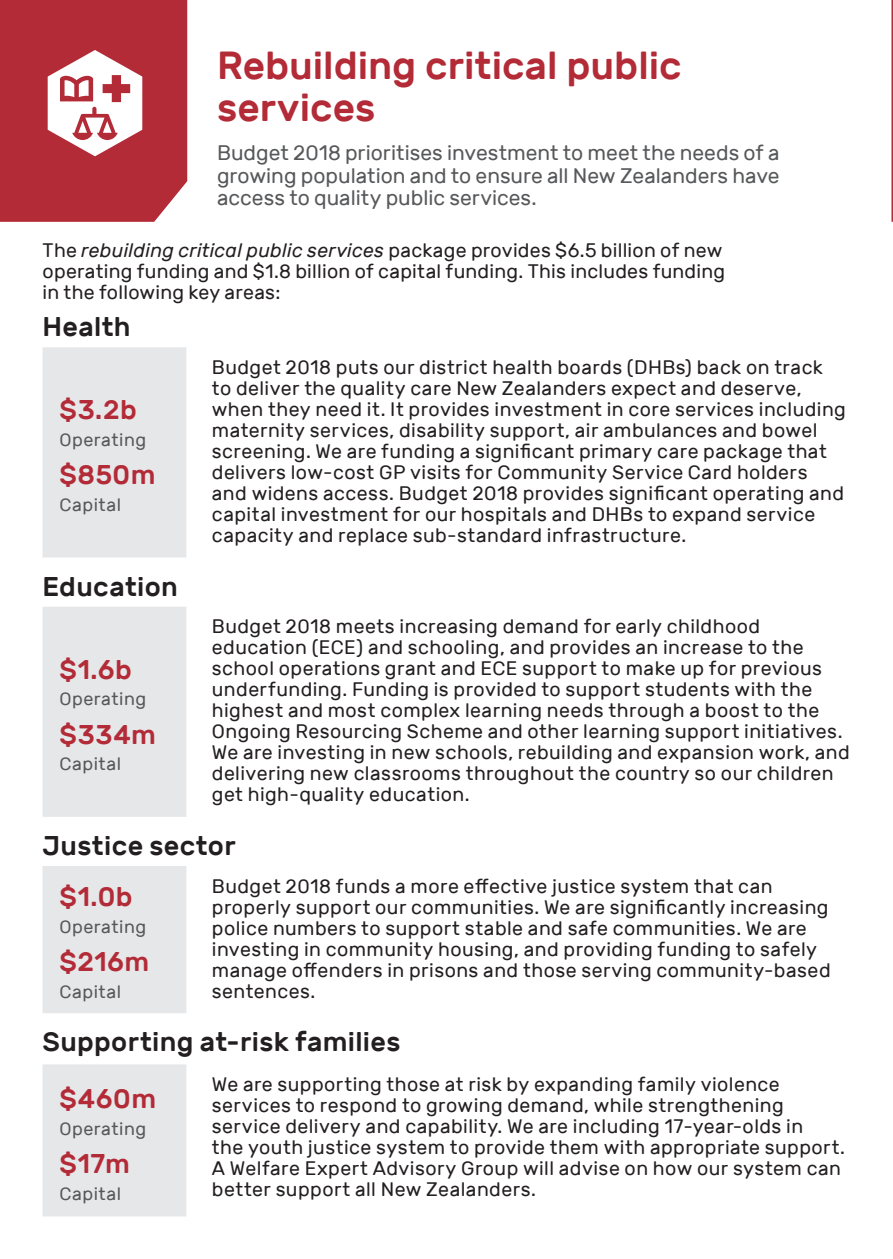
<style>
.page{position:relative;width:893px;height:1259px;background:#fff}
.page>*{position:absolute;margin:0;border:0;box-sizing:border-box;transform-origin:0 0}
.Heading_1{font:500 39px/42px "Rubik";color:#b22b37}
.Heading_2{font:500 27px "Rubik";letter-spacing:.01em;color:#231f20}
.Key_priorities_stats{font:500 27px "Rubik";letter-spacing:.015em;color:#b22b37}
.Intro_text{font:21px/22.5px "Rubik";color:#57585a;text-align:justify}
.Body{font:19.5px/21px "Rubik";letter-spacing:.025em;color:#231f20}
.Key_priorities_-_Ope{font:18px "Rubik";letter-spacing:.025em;color:#57585a}
.s1{font-style:italic}
</style>
<div class="page">
<svg style="left:891px;top:0;width:2px;height:222px"></svg>
<svg style="left:43px;top:347px;width:143px;height:869px;fill:#e6e7e9"></svg>
<svg style="left:0;top:0;width:187px;height:222px"></svg>
<p class="Heading_1" style="left:217px;top:45px;width:466px">Rebuilding critical public services</p>
<p class="Intro_text" style="left:217px;top:142px;width:564px">Budget 2018 prioritises investment to meet the needs of a growing population and to ensure all New Zealanders have access to quality public services.</p>
<p class="Body" style="left:43px;top:240px;width:684px">The <span class="s1">rebuilding critical public services</span> package provides $6.5 billion of new operating funding and $1.8 billion of capital funding. This includes funding in the following key areas:</p>
<p class="Heading_2" style="left:43px;top:311px;width:90px">Health</p>
<p class="Key_priorities_stats" style="left:60px;top:395px;width:79px">$3.2b</p>
<p class="Key_priorities_-_Ope" style="left:60px;top:429px;width:88px">Operating</p>
<p class="Key_priorities_stats" style="left:60px;top:460px;width:97px">$850m</p>
<p class="Key_priorities_-_Ope" style="left:60px;top:494px;width:63px">Capital</p>
<p class="Heading_2" style="left:43px;top:571px;width:137px">Education</p>
<p class="Body" style="left:212px;top:357px;width:635px">Budget 2018 puts our district health boards (DHBs) back on track to deliver the quality care New Zealanders expect and deserve, when they need it. It provides investment in core services including maternity services, disability support, air ambulances and bowel screening. We are funding a significant primary care package that delivers low-cost GP visits for Community Service Card holders and widens access. Budget 2018 provides significant operating and capital investment for our hospitals and DHBs to expand service capacity and replace sub-standard infrastructure.</p>
<p class="Body" style="left:212px;top:616px;width:639px">Budget 2018 meets increasing demand for early childhood education (ECE) and schooling, and provides an increase to the school operations grant and ECE support to make up for previous underfunding. Funding is provided to support students with the highest and most complex learning needs through a boost to the Ongoing Resourcing Scheme and other learning support initiatives.<br>We are investing in new schools, rebuilding and expansion work, and delivering new classrooms throughout the country so our children get high-quality education.</p>
<p class="Heading_2" style="left:43px;top:830px;width:195px">Justice sector</p>
<p class="Key_priorities_stats" style="left:60px;top:882px;width:75px">$1.0b</p>
<p class="Key_priorities_-_Ope" style="left:60px;top:916px;width:88px">Operating</p>
<p class="Key_priorities_stats" style="left:60px;top:947px;width:91px">$216m</p>
<p class="Key_priorities_-_Ope" style="left:60px;top:981px;width:63px">Capital</p>
<p class="Key_priorities_stats" style="left:60px;top:654px;width:74px">$1.6b</p>
<p class="Key_priorities_-_Ope" style="left:60px;top:689px;width:88px">Operating</p>
<p class="Key_priorities_stats" style="left:60px;top:719px;width:98px">$334m</p>
<p class="Key_priorities_-_Ope" style="left:60px;top:754px;width:63px">Capital</p>
<p class="Body" style="left:212px;top:876px;width:620px">Budget 2018 funds a more effective justice system that can properly support our communities. We are significantly increasing police numbers to support stable and safe communities. We are investing in community housing, and providing funding to safely manage offenders in prisons and those serving community-based sentences.</p>
<p class="Heading_2" style="left:43px;top:1026px;width:359px">Supporting at-risk families</p>
<p class="Key_priorities_stats" style="left:60px;top:1083px;width:98px">$460m</p>
<p class="Key_priorities_-_Ope" style="left:60px;top:1118px;width:88px">Operating</p>
<p class="Key_priorities_stats" style="left:60px;top:1148px;width:72px">$17m</p>
<p class="Key_priorities_-_Ope" style="left:60px;top:1183px;width:63px">Capital</p>
<p class="Body" style="left:212px;top:1074px;width:635px">We are supporting those at risk by expanding family violence services to respond to growing demand, while strengthening service delivery and capability. We are including 17-year-olds in<br>the youth justice system to provide them with appropriate support.<br>A Welfare Expert Advisory Group will advise on how our system can better support all New Zealanders.</p>
</div>
